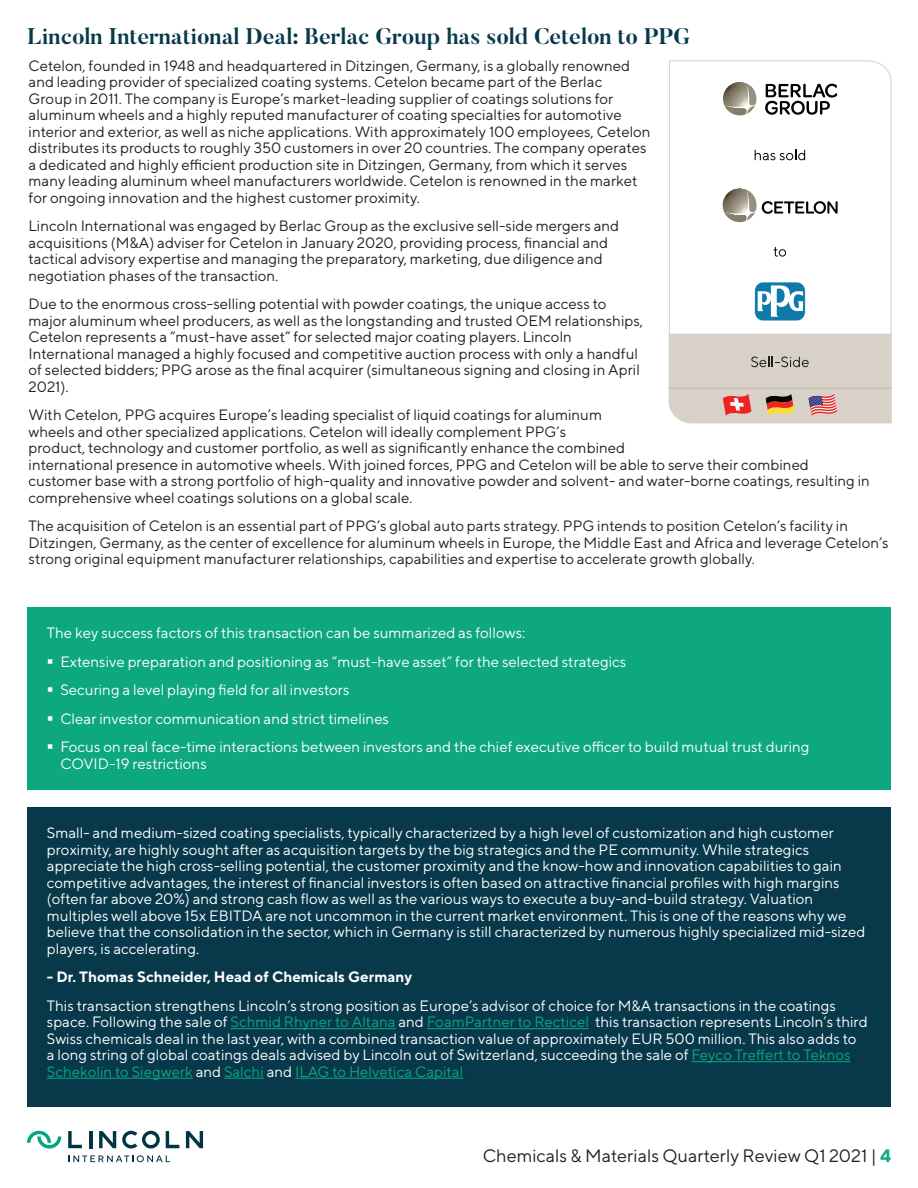
<style>
.page{position:relative;width:918px;height:1188px;background:#fff}
.page>*{position:absolute;margin:0;border:0;box-sizing:border-box;transform-origin:0 0}
.Butler_15pt_Blue_Bol{font:700 22.5px "Butler";color:#07394b}
.t1{font:18px "TT Norms";color:#231f20}
.Standard_TT_Norm_10p{font:15px/16.5px "TT Norms";color:#231f20}
.Standard_TT_Norm_10p-2{font:15px/16.5px "TT Norms";color:#fff}
.Standard_TT_Norm_10p-3{font:700 15px "TT Norms";color:#fff}
.s1{color:#0da780}
.s2{color:#231f20}
.s3{font-weight:700;color:#0da780}
</style>
<div class="page">
<hr style="left:89px;top:1131px;width:3px;height:17px;background:#003543">
<svg style="left:99px;top:1131px;width:17px;height:17px"></svg>
<svg style="left:68px;top:1131px;width:14px;height:17px"></svg>
<svg style="left:186px;top:1131px;width:17px;height:17px"></svg>
<svg style="left:166px;top:1131px;width:13px;height:17px"></svg>
<svg style="left:122px;top:1131px;width:38px;height:18px"></svg>
<svg style="left:27px;top:1131px;width:34px;height:18px"></svg>
<svg style="left:69px;top:1155px;width:101px;height:7px"></svg>
<div style="left:27px;top:807px;width:863px;height:300px;background:#07394b"></div>
<hr style="left:231px;top:1028px;width:165px;height:1px;background:#0da780">
<hr style="left:427px;top:1028px;width:162px;height:1px;background:#0da780">
<hr style="left:692px;top:1061px;width:159px;height:1px;background:#0da780">
<hr style="left:47px;top:1078px;width:146px;height:1px;background:#0da780">
<hr style="left:224px;top:1078px;width:40px;height:1px;background:#0da780">
<hr style="left:295px;top:1078px;width:168px;height:1px;background:#0da780">
<svg style="left:669px;top:60px;width:222px;height:274px"></svg>
<svg style="left:754px;top:282px;width:52px;height:39px"></svg>
<svg style="left:723px;top:82px;width:33px;height:33px"></svg>
<svg style="left:765px;top:83px;width:72px;height:32px"></svg>
<svg style="left:722px;top:188px;width:116px;height:34px"></svg>
<svg style="left:755px;top:150px;width:50px;height:10px"></svg>
<svg style="left:774px;top:247px;width:12px;height:10px"></svg>
<svg style="left:669px;top:334px;width:222px;height:89px;background:#d5c7be"></svg>
<div style="left:27px;top:607px;width:863px;height:183px;background:#0da780"></div>
<p class="Butler_15pt_Blue_Bol" style="left:27px;top:21px;width:664px">Lincoln International Deal: Berlac Group has sold Cetelon to PPG</p>
<p class="Standard_TT_Norm_10p" style="left:29px;top:57px;width:624px">Cetelon, founded in 1948 and headquartered in Ditzingen, Germany, is a globally renowned and leading provider of specialized coating systems. Cetelon became part of the Berlac<br>Group in 2011. The company is Europe’s market-leading supplier of coatings solutions for aluminum wheels and a highly reputed manufacturer of coating specialties for automotive interior and exterior, as well as niche applications. With approximately 100 employees, Cetelon distributes its products to roughly 350 customers in over 20 countries. The company operates a dedicated and highly efficient production site in Ditzingen, Germany, from which it serves many leading aluminum wheel manufacturers worldwide. Cetelon is renowned in the market for ongoing innovation and the highest customer proximity.</p>
<p class="Standard_TT_Norm_10p" style="left:29px;top:217px;width:592px">Lincoln International was engaged by Berlac Group as the exclusive sell-side mergers and acquisitions (M&amp;A) adviser for Cetelon in January 2020, providing process, financial and tactical advisory expertise and managing the preparatory, marketing, due diligence and negotiation phases of the transaction.</p>
<p class="Standard_TT_Norm_10p" style="left:29px;top:295px;width:616px">Due to the enormous cross-selling potential with powder coatings, the unique access to major aluminum wheel producers, as well as the longstanding and trusted OEM relationships, Cetelon represents a “must-have asset” for selected major coating players. Lincoln International managed a highly focused and competitive auction process with only a handful of selected bidders; PPG arose as the final acquirer (simultaneous signing and closing in April 2021).</p>
<p class="Standard_TT_Norm_10p" style="left:29px;top:406px;width:843px">With Cetelon, PPG acquires Europe’s leading specialist of liquid coatings for aluminum<br>wheels and other specialized applications. Cetelon will ideally complement PPG’s<br>product, technology and customer portfolio, as well as significantly enhance the combined<br>international presence in automotive wheels. With joined forces, PPG and Cetelon will be able to serve their combined customer base with a strong portfolio of high-quality and innovative powder and solvent- and water-borne coatings, resulting in comprehensive wheel coatings solutions on a global scale.</p>
<p class="Standard_TT_Norm_10p" style="left:29px;top:517px;width:862px">The acquisition of Cetelon is an essential part of PPG’s global auto parts strategy. PPG intends to position Cetelon’s facility in<br>Ditzingen, Germany, as the center of excellence for aluminum wheels in Europe, the Middle East and Africa and leverage Cetelon’s strong original equipment manufacturer relationships, capabilities and expertise to accelerate growth globally.</p>
<p class="Standard_TT_Norm_10p-2" style="left:47px;top:624px;width:480px">The key success factors of this transaction can be summarized as follows:</p>
<p class="Standard_TT_Norm_10p-2" style="left:60px;top:653px;width:568px">Extensive preparation and positioning as “must-have asset” for the selected strategics</p>
<p class="Standard_TT_Norm_10p-2" style="left:60px;top:681px;width:291px">Securing a level playing field for all investors</p>
<p class="Standard_TT_Norm_10p-2" style="left:60px;top:710px;width:330px">Clear investor communication and strict timelines</p>
<p class="Standard_TT_Norm_10p-2" style="left:60px;top:738px;width:751px">Focus on real face-time interactions between investors and the chief executive officer to build mutual trust during<br>COVID-19 restrictions</p>
<p class="Standard_TT_Norm_10p-2" style="left:47px;top:824px;width:820px">Small- and medium-sized coating specialists, typically characterized by a high level of customization and high customer proximity, are highly sought after as acquisition targets by the big strategics and the PE community. While strategics appreciate the high cross-selling potential, the customer proximity and the know-how and innovation capabilities to gain competitive advantages, the interest of financial investors is often based on attractive financial profiles with high margins (often far above 20%) and strong cash flow as well as the various ways to execute a buy-and-build strategy. Valuation multiples well above 15x EBITDA are not uncommon in the current market environment. This is one of the reasons why we believe that the consolidation in the sector, ─which in Germany is still characterized by numerous highly specialized mid-sized players, ─is accelerating.</p>
<p class="Standard_TT_Norm_10p-3" style="left:47px;top:968px;width:367px">- Dr. Thomas Schneider, Head of Chemicals Germany</p>
<p class="Standard_TT_Norm_10p-2" style="left:47px;top:997px;width:822px">This transaction strengthens Lincoln’s strong position as Europe’s advisor of choice for M&amp;A transactions in the coatings space. Following the sale of <span class="s1">Schmid Rhyner to Altana</span> and <span class="s1">FoamPartner to Recticel</span><span class="s2">,</span> this transaction represents Lincoln’s third Swiss chemicals deal in the last year, with a combined transaction value of approximately EUR 500 million. This also adds to a long string of global coatings deals advised by Lincoln out of Switzerland, succeeding the sale of <span class="s1">Feyco Treffert to Teknos</span><span class="s2">, </span><span class="s1">Schekolin to Siegwerk</span> and <span class="s1">Salchi</span> and <span class="s1">ILAG to Helvetica Capital</span><span class="s2">.</span></p>
<p class="t1" style="left:483px;top:1145px;width:410px">Chemicals &amp; Materials Quarterly Review Q1 2021 | <span class="s3">4</span></p>
</div>
